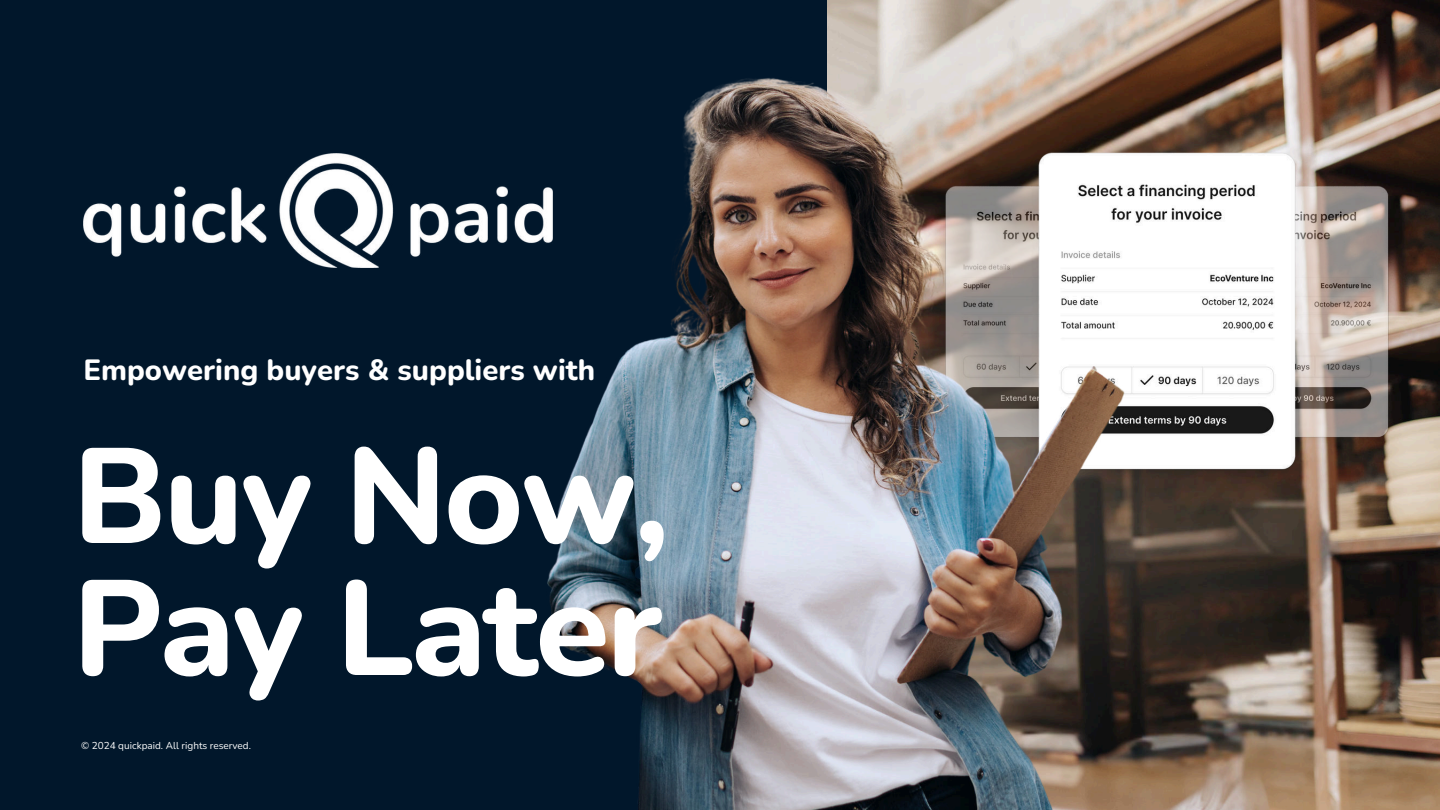
<style>
.page{position:relative;width:1440px;height:810px;background:#01172b}
.page>*{position:absolute;margin:0;border:0;box-sizing:border-box;transform-origin:0 0}
.t1{font:800 135px/132px "Nunito";letter-spacing:-.02em;color:#fff}
.t2{font:800 29.2px "Nunito";color:#fff}
.t3{font:10px "Nunito";color:#fff}
</style>
<div class="page">
<img style="left:83px;top:186px;width:117px;height:71px">
<img style="left:200px;top:0;width:1240px;height:810px">
<h2 class="t2" style="left:83px;top:350px;width:513px">Empowering buyers &amp; suppliers with</h2>
<h1 class="t1" style="left:73px;top:426px;width:598px">Buy Now,<br>Pay Later</h1>
<p class="t3" style="left:81px;top:739px;width:172px">© 2024 quickpaid. All rights reserved.</p>
</div>
